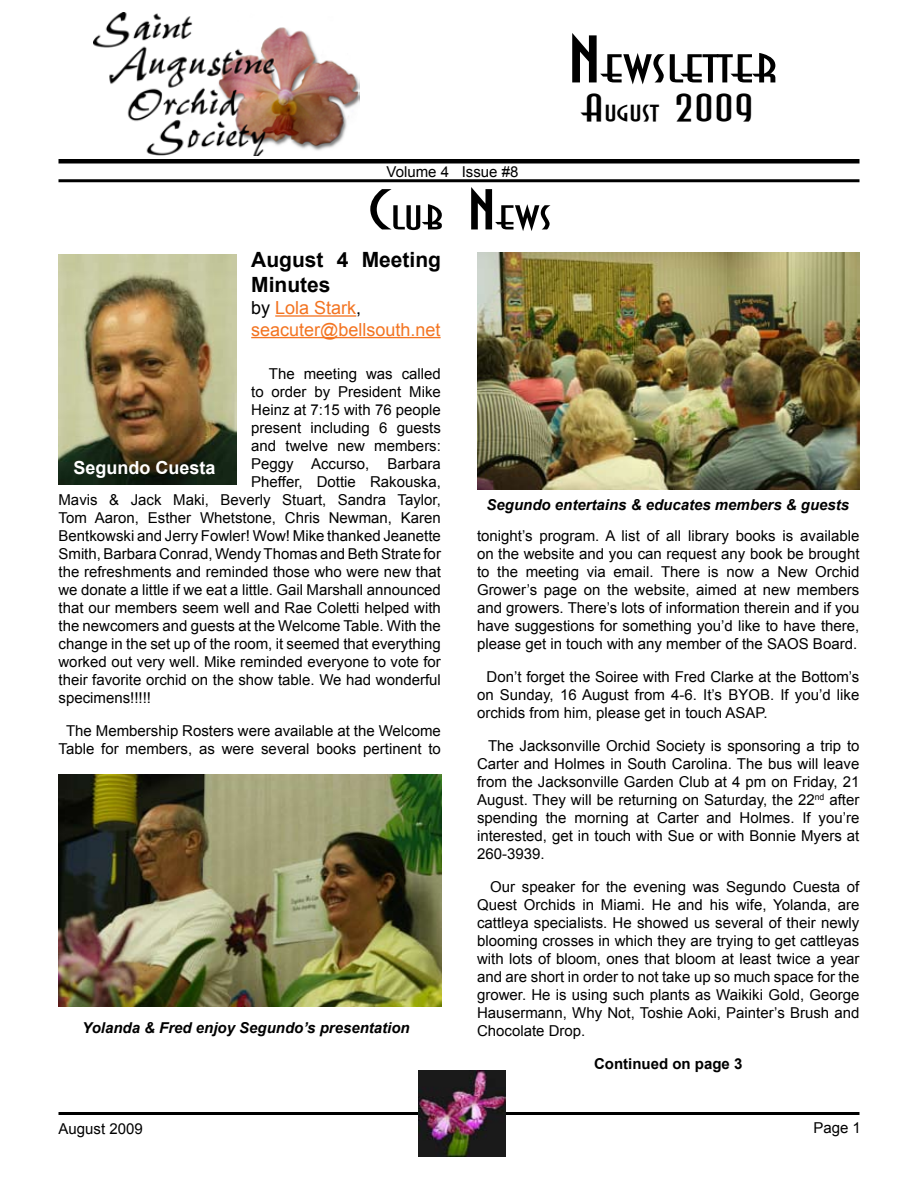
<style>
.page{position:relative;width:918px;height:1188px;background:#fff}
.page>*{position:absolute;margin:0;border:0;box-sizing:border-box;transform-origin:0 0}
.t1{font:63px "Asia Extended";color:#000}
.t2{font:54px "Asia Extended";color:#000}
.t3{font:36px "Asia Extended";color:#000}
.t4{font:700 21px/25.2px "Arial";color:#000}
.t5{font:18px/21.6px "Arial";color:#f37421}
.t6{font:700 18px "Arial";color:#fff}
.t7{font:15px/18px "Arial";color:#000;text-align:justify}
.t8{font:italic 700 15px "Arial";color:#000}
.t9{font:700 15px "Arial";color:#000}
.s1{color:#000}
</style>
<div class="page">
<hr style="left:58px;top:179px;width:802px;height:3px;background:#000">
<div style="left:58px;top:159px;width:802px;height:5px;background:#000"></div>
<img style="left:93px;top:13px;width:267px;height:143px">
<hr style="left:58px;top:1112px;width:802px;height:3px;background:#000">
<img style="left:418px;top:1070px;width:88px;height:86px">
<img style="left:58px;top:254px;width:179px;height:231px">
<hr style="left:275px;top:315px;width:81px;height:2px;background:#f37421">
<hr style="left:251px;top:337px;width:190px;height:1px;background:#f37421">
<img style="left:477px;top:252px;width:383px;height:238px">
<img style="left:58px;top:774px;width:383px;height:232px">
<p class="t7" style="left:387px;top:163px;width:133px">Volume 4 Issue #8</p>
<h2 class="t2" style="left:368px;top:180px;width:185px">Club News</h2>
<h1 class="t1" style="left:567px;top:25px;width:212px">Newsletter</h1>
<h3 class="t3" style="left:582px;top:89px;width:174px">August 2009</h3>
<h3 class="t4" style="left:251px;top:248px;width:191px">August 4 Meeting<br>Minutes</h3>
<p class="t5" style="left:251px;top:297px;width:191px"><span class="s1">by</span> Lola Stark<span class="s1">, </span>seacuter@bellsouth.net</p>
<p class="t7" style="left:269px;top:365px;width:174px">The meeting was called</p>
<p class="t7" style="left:251px;top:383px;width:191px">to order by President Mike</p>
<p class="t7" style="left:251px;top:401px;width:191px">Heinz at 7:15 with 76 people</p>
<p class="t7" style="left:251px;top:419px;width:191px">present including 6 guests</p>
<p class="t7" style="left:251px;top:437px;width:191px">and twelve new members:</p>
<p class="t7" style="left:251px;top:455px;width:191px">Peggy Accurso, Barbara</p>
<p class="t7" style="left:251px;top:473px;width:191px">Pheffer, Dottie Rakouska,</p>
<p class="t7" style="left:58px;top:491px;width:384px">Mavis &amp; Jack Maki, Beverly Stuart, Sandra Taylor,</p>
<p class="t7" style="left:58px;top:509px;width:384px">Tom Aaron, Esther Whetstone, Chris Newman, Karen</p>
<p class="t7" style="left:58px;top:527px;width:384px">Bentkowski and Jerry Fowler! Wow! Mike thanked Jeanette</p>
<p class="t7" style="left:58px;top:545px;width:384px">Smith, Barbara Conrad, Wendy Thomas and Beth Strate for</p>
<p class="t7" style="left:58px;top:563px;width:384px">the refreshments and reminded those who were new that</p>
<p class="t7" style="left:58px;top:581px;width:384px">we donate a little if we eat a little. Gail Marshall announced</p>
<p class="t7" style="left:58px;top:599px;width:384px">that our members seem well and Rae Coletti helped with</p>
<p class="t7" style="left:58px;top:617px;width:384px">the newcomers and guests at the Welcome Table. With the</p>
<p class="t7" style="left:58px;top:635px;width:384px">change in the set up of the room, it seemed that everything</p>
<p class="t7" style="left:58px;top:653px;width:384px">worked out very well. Mike reminded everyone to vote for</p>
<p class="t7" style="left:58px;top:671px;width:384px">their favorite orchid on the show table. We had wonderful</p>
<p class="t7" style="left:58px;top:689px;width:94px">specimens!!!!!</p>
<p class="t7" style="left:58px;top:722px;width:384px;text-align:center">The Membership Rosters were available at the Welcome<br>Table for members, as were several books pertinent to</p>
<p class="t6" style="left:74px;top:455px;width:144px">Segundo Cuesta</p>
<p class="t8" style="left:82px;top:1018px;width:329px">Yolanda &amp; Fred enjoy Segundo’s presentation</p>
<p class="t7" style="left:58px;top:1119px;width:86px">August 2009</p>
<p class="t8" style="left:487px;top:495px;width:364px">Segundo entertains &amp; educates members &amp; guests</p>
<p class="t7" style="left:477px;top:527px;width:384px">tonight’s program. A list of all library books is available on the website and you can request any book be brought to the meeting via email. There is now a New Orchid Grower’s page on the website, aimed at new members and growers. There’s lots of information therein and if you have suggestions for something you’d like to have there, please get in touch with any member of the SAOS Board.</p>
<p class="t7" style="left:477px;top:668px;width:384px;text-indent:10px">Don’t forget the Soiree with Fred Clarke at the Bottom’s on Sunday, 16 August from 4-6. It’s BYOB. If you’d like orchids from him, please get in touch ASAP.</p>
<p class="t7" style="left:477px;top:737px;width:384px;text-indent:11px">The Jacksonville Orchid Society is sponsoring a trip to Carter and Holmes in South Carolina. The bus will leave from the Jacksonville Garden Club at 4 pm on Friday, 21<br>August. They will be returning on Saturday, the 22<sup>nd</sup> after spending the morning at Carter and Holmes. If you’re interested, get in touch with Sue or with Bonnie Myers at 260-3939.</p>
<p class="t7" style="left:477px;top:878px;width:384px;text-indent:13px">Our speaker for the evening was Segundo Cuesta of Quest Orchids in Miami. He and his wife, Yolanda, are cattleya specialists. He showed us several of their newly blooming crosses in which they are trying to get cattleyas with lots of bloom, ones that bloom at least twice a year and are short in order to not take up so much space for the grower. He is using such plants as Waikiki Gold, George Hausermann, Why Not, Toshie Aoki, Painter’s Brush and Chocolate Drop.</p>
<p class="t9" style="left:594px;top:1054px;width:150px">Continued on page 3</p>
<p class="t7" style="left:813px;top:1119px;width:49px">Page 1</p>
</div>
